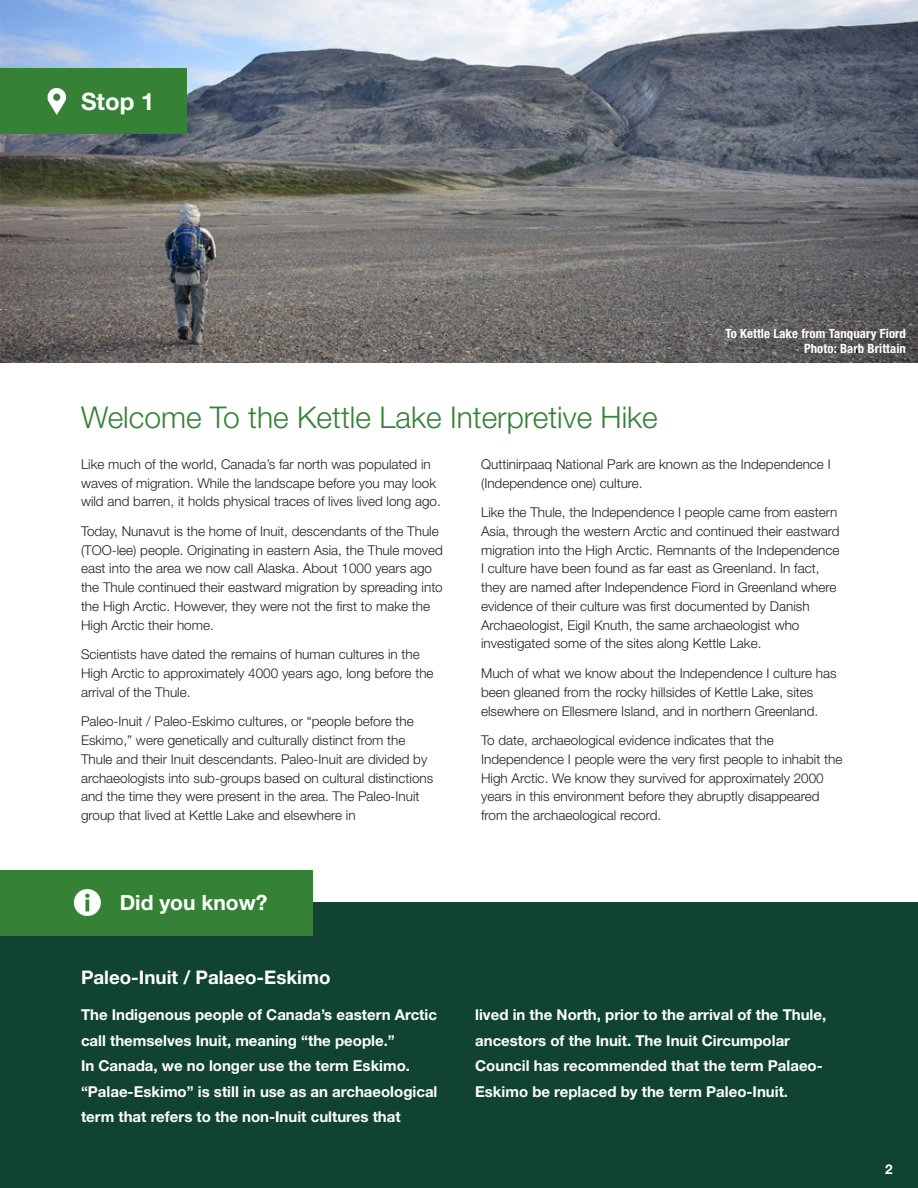
<style>
.page{position:relative;width:918px;height:1188px;background:#fff}
.page>*{position:absolute;margin:0;border:0;box-sizing:border-box;transform-origin:0 0}
._18pt_Green_Headers{font:300 30px "Helvetica Neue LT Std";color:#358236}
.Stop_numbers{font:700 24px "Helvetica Neue LT Std";color:#fff}
.Did_you_know{font:700 21px "Helvetica Neue LT Std";color:#fff}
.t1{font:700 18.75px "Helvetica Neue LT Std";color:#fff}
.t2{font:700 15px/25.5px "Helvetica Neue LT Std";color:#fff}
.t3{font:300 13.5px/18.8px "Helvetica Neue LT Std";color:#231f20}
.t4{font:700 13.5px "Helvetica Neue LT Std";color:#fff}
.Photo_credit_-_white{font:700 condensed 12.75px "Helvetica Neue LT Std";letter-spacing:.01em;color:#fff}
</style>
<div class="page">
<img style="left:0;top:0;width:918px;height:363px">
<div style="left:0;top:903px;width:918px;height:285px;background:#114430"></div>
<div style="left:0;top:68px;width:187px;height:66px;background:#358236"></div>
<div style="left:0;top:870px;width:312px;height:66px;background:#358236"></div>
<svg style="left:47px;top:88px;width:19px;height:27px"></svg>
<svg style="left:73px;top:889px;width:28px;height:27px"></svg>
<p class="Stop_numbers" style="left:81px;top:87px;width:75px">Stop 1</p>
<p class="Photo_credit_-_white" style="left:725px;top:325px;width:182px">To Kettle Lake from Tanquary Fiord</p>
<p class="Photo_credit_-_white" style="left:804px;top:341px;width:103px">Photo: Barb Brittain</p>
<p class="_18pt_Green_Headers" style="left:81px;top:399px;width:578px">Welcome To the Kettle Lake Interpretive Hike</p>
<p class="t3" style="left:81px;top:454px;width:361px">Like much of the world, Canada’s far north was populated in waves of migration. While the landscape before you may look wild and barren, it holds physical traces of lives lived long ago.</p>
<p class="t3" style="left:81px;top:522px;width:363px">Today, Nunavut is the home of Inuit, descendants of the Thule (TOO-lee) people. Originating in eastern Asia, the Thule moved east into the area we now call Alaska. About 1000 years ago the Thule continued their eastward migration by spreading into the High Arctic. However, they were not the first to make the High Arctic their home.</p>
<p class="t3" style="left:81px;top:645px;width:354px">Scientists have dated the remains of human cultures in the<br>High Arctic to approximately 4000 years ago, long before the arrival of the Thule.</p>
<p class="t3" style="left:81px;top:712px;width:354px">Paleo-Inuit / Paleo-Eskimo cultures, or “people before the Eskimo,” were genetically and culturally distinct from the Thule and their Inuit descendants. Paleo-Inuit are divided by archaeologists into sub-groups based on cultural distinctions and the time they were present in the area. The Paleo-Inuit group that lived at Kettle Lake and elsewhere in</p>
<p class="t3" style="left:481px;top:454px;width:351px">Quttinirpaaq National Park are known as the Independence I (Independence one) culture.</p>
<p class="t3" style="left:481px;top:503px;width:360px">Like the Thule, the Independence I people came from eastern Asia, through the western Arctic and continued their eastward migration into the High Arctic. Remnants of the Independence I culture have been found as far east as Greenland. In fact, they are named after Independence Fiord in Greenland where evidence of their culture was first documented by Danish Archaeologist, Eigil Knuth, the same archaeologist who investigated some of the sites along Kettle Lake.</p>
<p class="t3" style="left:481px;top:664px;width:357px">Much of what we know about the Independence I culture has been gleaned from the rocky hillsides of Kettle Lake, sites elsewhere on Ellesmere Island, and in northern Greenland.</p>
<p class="t3" style="left:481px;top:731px;width:363px">To date, archaeological evidence indicates that the Independence I people were the very first people to inhabit the High Arctic. We know they survived for approximately 2000 years in this environment before they abruptly disappeared from the archaeological record.</p>
<p class="Did_you_know" style="left:120px;top:890px;width:149px">Did you know?</p>
<p class="t1" style="left:81px;top:966px;width:251px">Paleo-Inuit / Palaeo-Eskimo</p>
<p class="t2" style="left:81px;top:1002px;width:358px">The Indigenous people of Canada’s eastern Arctic call themselves Inuit, meaning “the people.”<br>In Canada, we no longer use the term Eskimo. “Palae-Eskimo” is still in use as an archaeological term that refers to the non-Inuit cultures that</p>
<p class="t2" style="left:475px;top:1002px;width:353px">lived in the North, prior to the arrival of the Thule, ancestors of the Inuit. The Inuit Circumpolar Council has recommended that the term Palaeo-Eskimo be replaced by the term Paleo-Inuit.</p>
<p class="t4" style="left:885px;top:1160px;width:9px">2</p>
</div>
